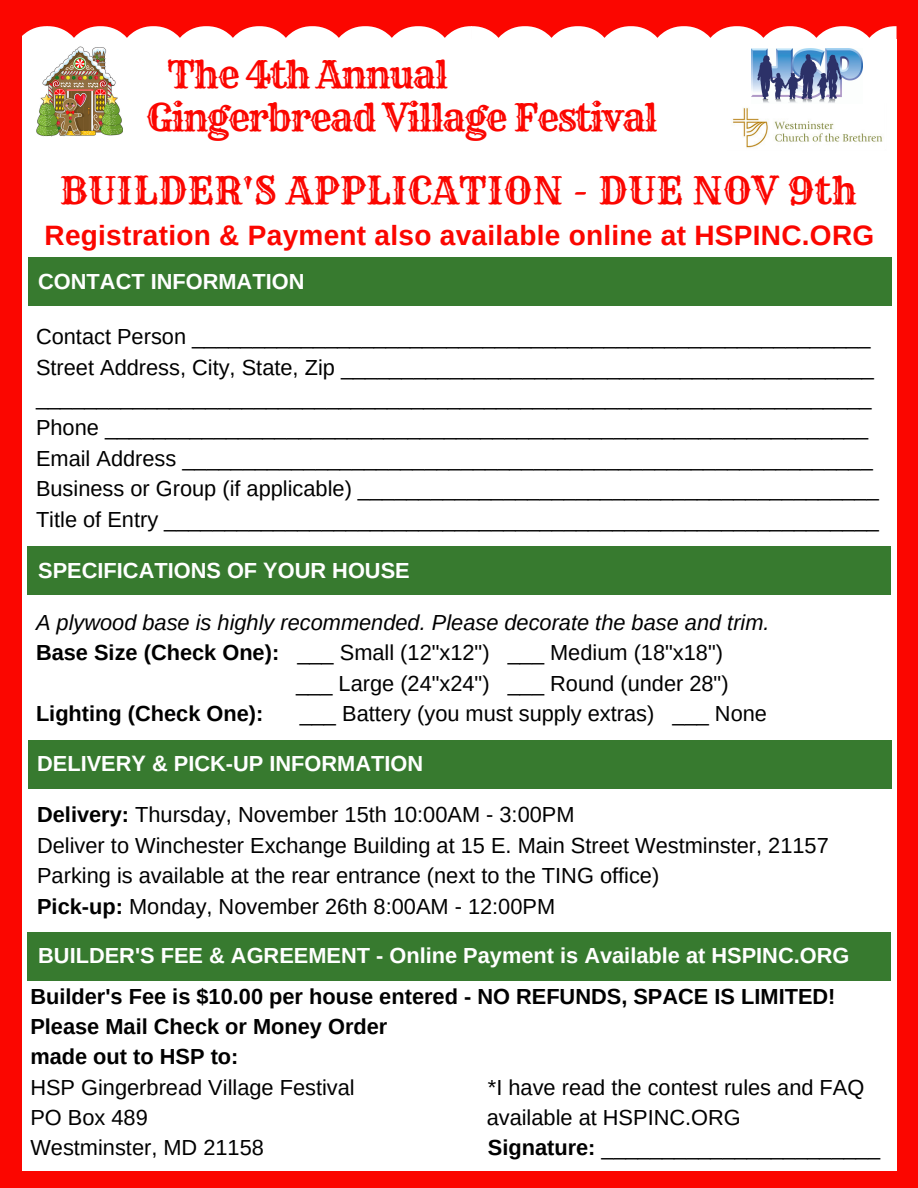
<style>
.page{position:relative;width:918px;height:1188px;background:#fb0600}
.page>*{position:absolute;margin:0;border:0;box-sizing:border-box;transform-origin:0 0}
.t1{font:37.35px "Rye";letter-spacing:-.04em;color:#fb0600}
.t2{font:37.35px "Rye";letter-spacing:.01em;color:#fb0600}
.t3{font:700 28.05px "Arimo";letter-spacing:.01em;color:#fb0600}
.t4{font:21.75px/30.3px "Arimo";color:#000}
.t5{font:700 21.75px "Arimo";color:#fff}
.t6{font:700 21.75px/30.3px "Arimo";color:#000}
.t7{font:italic 21.75px "Arimo";color:#000}
.s1{font-weight:700}
</style>
<div class="page">
<div style="left:23px;top:39px;width:874px;height:1132px;background:#fff"></div>
<svg style="left:23px;top:26px;width:874px;height:42px"></svg>
<img style="left:732px;top:108px;width:151px;height:40px">
<img style="left:752px;top:48px;width:111px;height:55px">
<img style="left:36px;top:43px;width:87px;height:94px">
<div style="left:28px;top:258px;width:864px;height:48px;background:#377a2f"></div>
<div style="left:27px;top:547px;width:864px;height:48px;background:#377a2f"></div>
<div style="left:28px;top:740px;width:864px;height:49px;background:#377a2f"></div>
<div style="left:27px;top:933px;width:864px;height:48px;background:#377a2f"></div>
<h1 class="t1" style="left:168px;top:51px;width:282px">The 4th Annual</h1>
<h1 class="t1" style="left:146px;top:94px;width:513px">Gingerbread Village Festival</h1>
<h1 class="t2" style="left:60px;top:167px;width:799px">BUILDER'S APPLICATION - DUE NOV 9th</h1>
<p class="t3" style="left:45px;top:220px;width:831px">Registration &amp; Payment also available online at HSPINC.ORG</p>
<p class="t5" style="left:38px;top:269px;width:268px">CONTACT INFORMATION</p>
<p class="t4" style="left:36px;top:322px;width:844px">Contact Person ________________________________________________________ Street Address, City, State, Zip ____________________________________________ _____________________________________________________________________ Phone _______________________________________________________________ Email Address _________________________________________________________ Business or Group (if applicable) ___________________________________________ Title of Entry ___________________________________________________________</p>
<p class="t5" style="left:38px;top:558px;width:373px">SPECIFICATIONS OF YOUR HOUSE</p>
<p class="t7" style="left:36px;top:610px;width:735px">A plywood base is highly recommended. Please decorate the base and trim.</p>
<p class="t4" style="left:36px;top:638px;width:689px"><span class="s1">Base Size (Check One):</span> ___ Small (12"x12") ___ Medium (18"x18")</p>
<p class="t4" style="left:296px;top:668px;width:434px">___ Large (24"x24") ___ Round (under 28")</p>
<p class="t6" style="left:36px;top:698px;width:229px">Lighting (Check One):</p>
<p class="t4" style="left:300px;top:698px;width:469px">___ Battery (you must supply extras) ___ None</p>
<p class="t5" style="left:37px;top:751px;width:387px">DELIVERY &amp; PICK-UP INFORMATION</p>
<p class="t4" style="left:37px;top:800px;width:793px"><span class="s1">Delivery:</span> Thursday, November 15th 10:00AM - 3:00PM<br>Deliver to Winchester Exchange Building at 15 E. Main Street Westminster, 21157<br>Parking is available at the rear entrance (next to the TING office)<br><span class="s1">Pick-up:</span> Monday, November 26th 8:00AM - 12:00PM</p>
<p class="t5" style="left:38px;top:943px;width:813px">BUILDER'S FEE &amp; AGREEMENT - Online Payment is Available at HSPINC.ORG</p>
<p class="t6" style="left:30px;top:981px;width:807px">Builder's Fee is $10.00 per house entered - NO REFUNDS, SPACE IS LIMITED!<br>Please Mail Check or Money Order<br>made out to HSP to:</p>
<p class="t4" style="left:30px;top:1072px;width:326px">HSP Gingerbread Village Festival</p>
<p class="t4" style="left:488px;top:1072px;width:378px">*I have read the contest rules and FAQ</p>
<p class="t4" style="left:30px;top:1102px;width:119px">PO Box 489</p>
<p class="t4" style="left:487px;top:1102px;width:256px">available at HSPINC.ORG</p>
<p class="t4" style="left:30px;top:1133px;width:235px">Westminster, MD 21158</p>
<p class="t4" style="left:488px;top:1133px;width:394px"><span class="s1">Signature:</span> _______________________</p>
</div>
